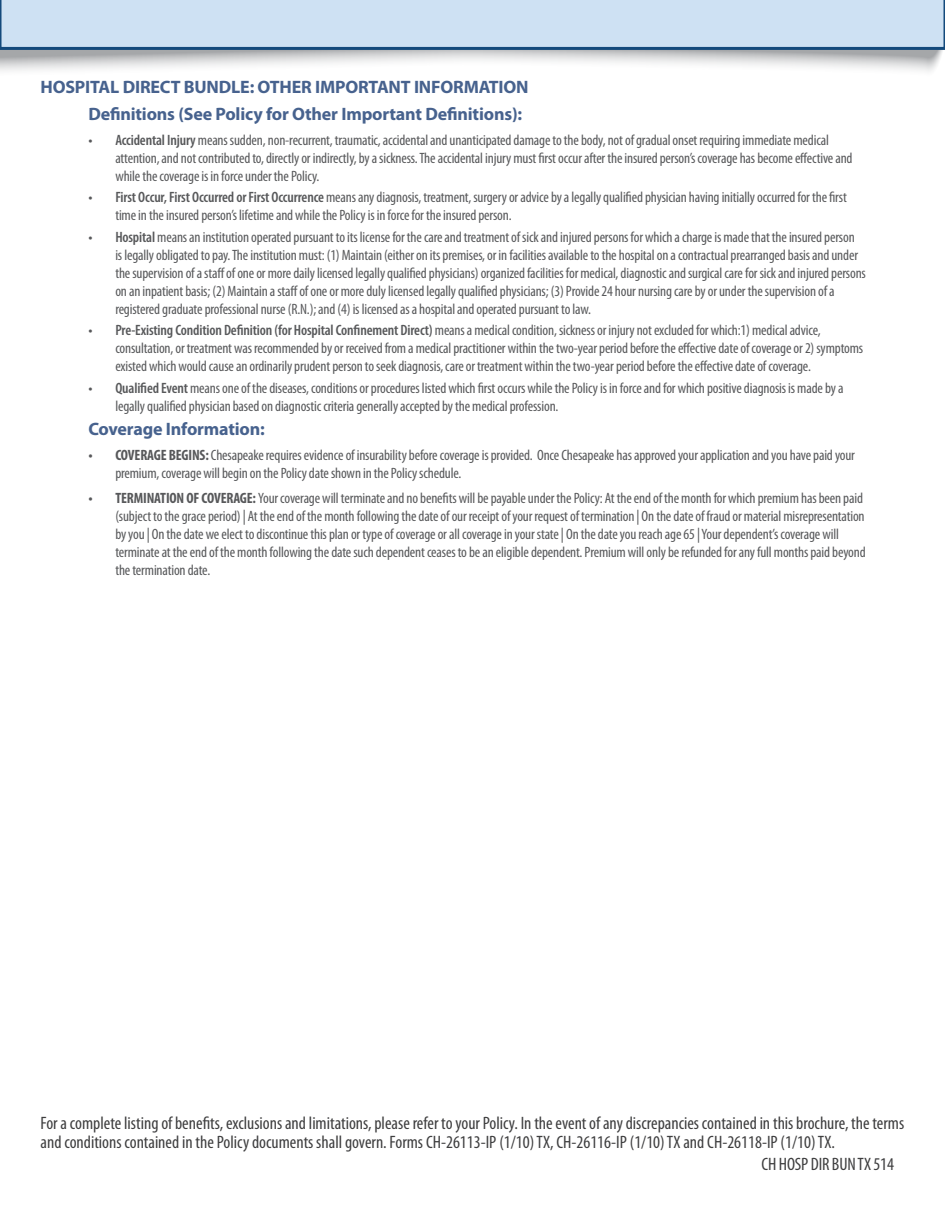
<style>
.page{position:relative;width:945px;height:1215px;background:#fff}
.page>*{position:absolute;margin:0;border:0;box-sizing:border-box;transform-origin:0 0}
.t1{font:condensed 18px/19.5px "Myriad Pro";color:#3e3e3f}
.t2{font:700 18px "Myriad Pro";letter-spacing:-.01em;color:#47628e}
.t3{font:condensed 15px/18px "Myriad Pro";letter-spacing:-.01em;color:#57585a}
.s1{font-weight:600}
.s2{font-weight:700}
</style>
<div class="page">
<svg style="left:0;top:50px;width:943px;height:22px"></svg>
<svg style="left:0;top:0;width:945px;height:50px;background:#c2d7eb"></svg>
<p class="t2" style="left:40px;top:76px;width:490px">HOSPITAL DIRECT BUNDLE: OTHER IMPORTANT INFORMATION</p>
<p class="t2" style="left:88px;top:102px;width:435px">Definitions (See Policy for Other Important Definitions):</p>
<p class="t3" style="left:115px;top:131px;width:739px;text-indent:-27px"><span class="s1">• Accidental Injury</span> means sudden, non-recurrent, traumatic, accidental and unanticipated damage to the body, not of gradual onset requiring immediate medical attention, and not contributed to, directly or indirectly, by a sickness. The accidental injury must first occur after the insured person’s coverage has become effective and while the coverage is in force under the Policy.</p>
<p class="t3" style="left:115px;top:188px;width:733px;text-indent:-27px"><span class="s1">• First Occur, First Occurred or First Occurrence</span> means any diagnosis, treatment, surgery or advice by a legally qualified physician having initially occurred for the first time in the insured person’s lifetime and while the Policy is in force for the insured person.</p>
<p class="t3" style="left:115px;top:228px;width:752px;text-indent:-27px"><span class="s1">• Hospital</span> means an institution operated pursuant to its license for the care and treatment of sick and injured persons for which a charge is made that the insured person<br>is legally obligated to pay. The institution must: (1) Maintain (either on its premises, or in facilities available to the hospital on a contractual prearranged basis and under the supervision of a staff of one or more daily licensed legally qualified physicians) organized facilities for medical, diagnostic and surgical care for sick and injured persons on an inpatient basis; (2) Maintain a staff of one or more duly licensed legally qualified physicians; (3) Provide 24 hour nursing care by or under the supervision of a registered graduate professional nurse (R.N.); and (4) is licensed as a hospital and operated pursuant to law.</p>
<p class="t3" style="left:115px;top:321px;width:749px;text-indent:-27px"><span class="s1">• Pre-Existing Condition Definition (for Hospital Confinement Direct)</span> means a medical condition, sickness or injury not excluded for which:1) medical advice, consultation, or treatment was recommended by or received from a medical practitioner within the two-year period before the effective date of coverage or 2) symptoms existed which would cause an ordinarily prudent person to seek diagnosis, care or treatment within the two-year period before the effective date of coverage.</p>
<p class="t3" style="left:115px;top:379px;width:730px;text-indent:-27px"><span class="s1">• Qualified Event</span> means one of the diseases, conditions or procedures listed which first occurs while the Policy is in force and for which positive diagnosis is made by a legally qualified physician based on diagnostic criteria generally accepted by the medical profession.</p>
<p class="t2" style="left:88px;top:417px;width:178px">Coverage Information:</p>
<p class="t3" style="left:115px;top:446px;width:741px;text-indent:-27px"><span class="s2">• COVERAGE BEGINS:</span> Chesapeake requires evidence of insurability before coverage is provided. Once Chesapeake has approved your application and you have paid your premium, coverage will begin on the Policy date shown in the Policy schedule.</p>
<p class="t3" style="left:115px;top:489px;width:752px;text-indent:-27px"><span class="s2">• TERMINATION OF COVERAGE:</span> Your coverage will terminate and no benefits will be payable under the Policy: At the end of the month for which premium has been paid (subject to the grace period) | At the end of the month following the date of our receipt of your request of termination | On the date of fraud or material misrepresentation by you | On the date we elect to discontinue this plan or type of coverage or all coverage in your state | On the date you reach age 65 | Your dependent’s coverage will terminate at the end of the month following the date such dependent ceases to be an eligible dependent. Premium will only be refunded for any full months paid beyond the termination date.</p>
<p class="t1" style="left:40px;top:1113px;width:865px">For a complete listing of benefits, exclusions and limitations, please refer to your Policy. In the event of any discrepancies contained in this brochure, the terms and conditions contained in the Policy documents shall govern. Forms CH-26113-IP (1/10) TX, CH-26116-IP (1/10) TX and CH-26118-IP (1/10) TX.</p>
<p class="t1" style="left:762px;top:1154px;width:134px">CH HOSP DIR BUN TX 514</p>
</div>
